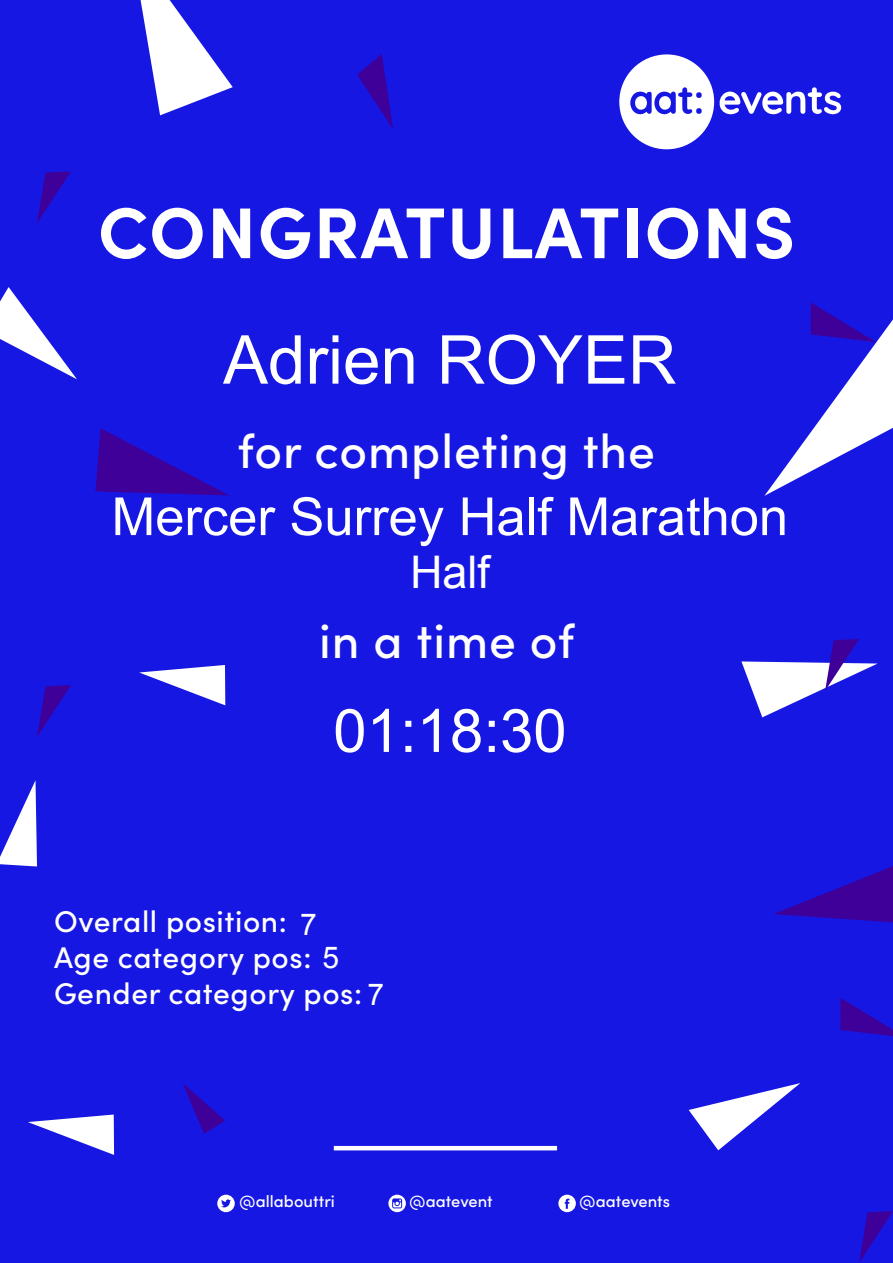
<style>
.page{position:relative;width:893px;height:1263px;background:#1717e3}
.page>*{position:absolute;margin:0;border:0;box-sizing:border-box;transform-origin:0 0}
.t1{font:700 72px "Sofia Pro";letter-spacing:.02em;color:#fff}
.t2{font:67.5px "Arial";color:#fff}
.t3{font:60px "Arial";color:#fff}
.t4{font:52.5px "Arial";color:#fff}
.t5{font:500 48px "Sofia Pro";letter-spacing:.02em;color:#fff}
.t6{font:45px "Arial";color:#fff}
.t7{font:500 30px/36px "Sofia Pro";letter-spacing:.02em;color:#fff}
.t8{font:30px "Arial";color:#fff}
.t9{font:500 16.5px "Sofia Pro";color:#fff}
.s1{font-family:"Arial";font-weight:400}
</style>
<div class="page">
<hr style="left:334px;top:1146px;width:223px;height:4px;background:#fff">
<svg style="left:139px;top:665px;width:86px;height:40px"></svg>
<svg style="left:0;top:780px;width:37px;height:86px"></svg>
<svg style="left:28px;top:1114px;width:86px;height:41px"></svg>
<svg style="left:141px;top:0;width:92px;height:115px"></svg>
<svg style="left:689px;top:1083px;width:111px;height:67px"></svg>
<svg style="left:0;top:287px;width:77px;height:92px"></svg>
<svg style="left:774px;top:866px;width:119px;height:56px"></svg>
<svg style="left:95px;top:428px;width:133px;height:67px"></svg>
<svg style="left:764px;top:302px;width:129px;height:194px"></svg>
<svg style="left:840px;top:998px;width:53px;height:38px"></svg>
<svg style="left:37px;top:685px;width:34px;height:52px"></svg>
<svg style="left:741px;top:639px;width:137px;height:78px"></svg>
<svg style="left:37px;top:171px;width:34px;height:52px"></svg>
<svg style="left:859px;top:1211px;width:34px;height:52px"></svg>
<svg style="left:357px;top:54px;width:36px;height:75px"></svg>
<svg style="left:183px;top:1083px;width:42px;height:51px"></svg>
<svg style="left:619px;top:54px;width:223px;height:95px"></svg>
<svg style="left:558px;top:1195px;width:18px;height:17px"></svg>
<svg style="left:217px;top:1195px;width:18px;height:17px"></svg>
<svg style="left:388px;top:1195px;width:18px;height:17px"></svg>
<h1 class="t1" style="left:98px;top:177px;width:699px">CONGRATULATIONS</h1>
<h2 class="t2" style="left:223px;top:323px;width:455px">Adrien ROYER</h2>
<h3 class="t5" style="left:238px;top:416px;width:419px">for completing the</h3>
<h3 class="t4" style="left:112px;top:488px;width:678px">Mercer Surrey Half Marathon</h3>
<h3 class="t6" style="left:410px;top:548px;width:81px">Half</h3>
<h3 class="t5" style="left:319px;top:605px;width:257px">in a time of</h3>
<h3 class="t3" style="left:333px;top:698px;width:235px">01:18:30</h3>
<p class="t7" style="left:54px;top:901px;width:332px">Overall position:<br>Age category pos: <span class="s1">5<br></span>Gender category pos: <span class="s1">7</span></p>
<p class="t8" style="left:300px;top:908px;width:18px">7</p>
<p class="t9" style="left:239px;top:1189px;width:97px">@allabouttri</p>
<p class="t9" style="left:409px;top:1189px;width:85px">@aatevent</p>
<p class="t9" style="left:579px;top:1189px;width:92px">@aatevents</p>
</div>
